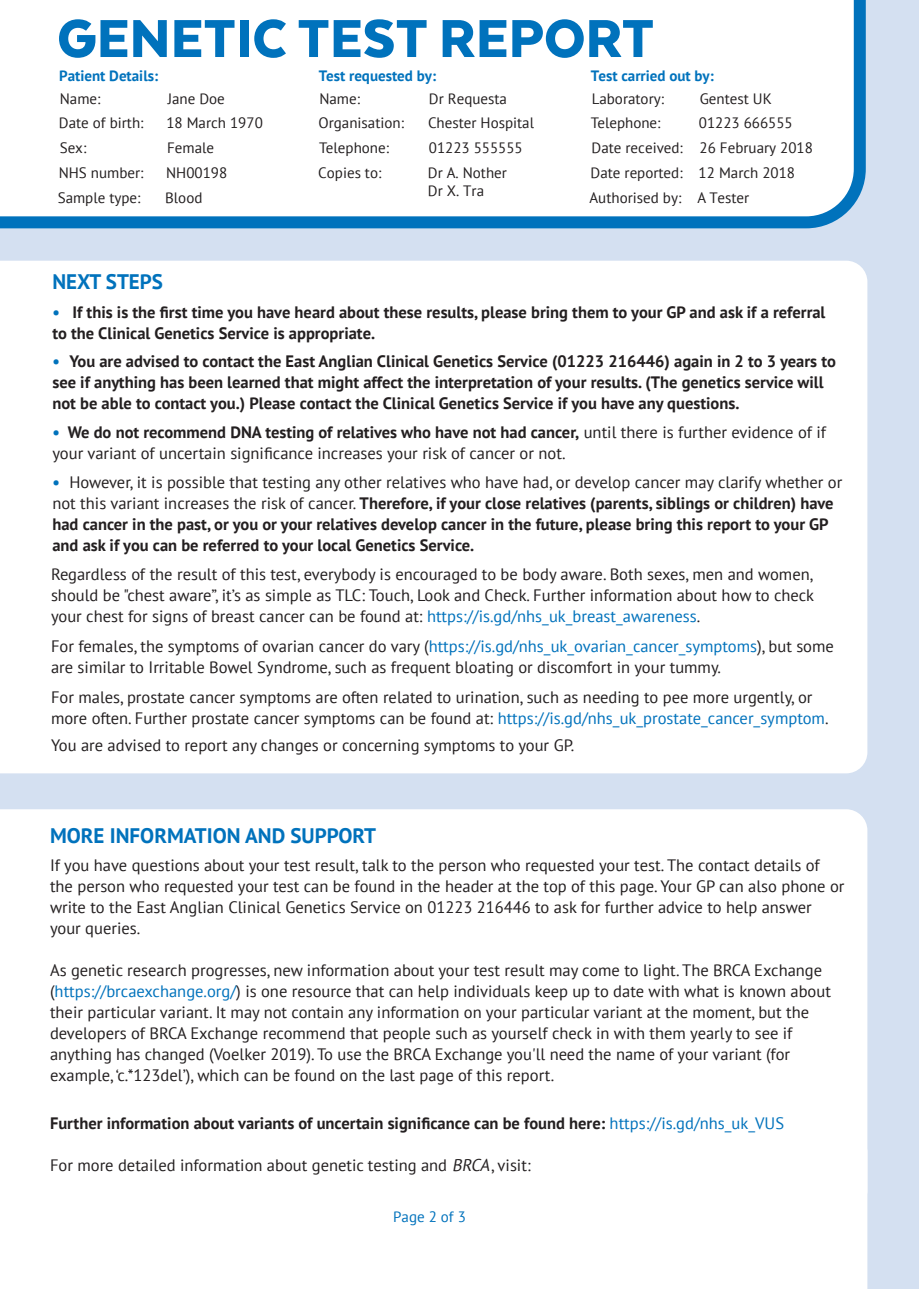
<style>
.page{position:relative;width:919px;height:1289px;background:#fff}
.page>*{position:absolute;margin:0;border:0;box-sizing:border-box;transform-origin:0 0}
.t1{font:700 21px "PT Sans";color:#0072bc}
.t2{font:16.5px/21px "PT Sans";color:#231f20}
.t3{font:700 16.5px/21px "PT Sans";color:#231f20}
.t4{font:15px "PT Sans";color:#231f20}
.t5{font:700 15px "PT Sans";color:#0072bc}
.t6{font:15px "PT Sans";color:#0072bc}
.s1{color:#0072bc}
.s2{font-weight:700;color:#0072bc}
.s3{font-weight:700}
.s4{font-weight:400}
.s5{font-weight:400;color:#0072bc}
.s6{font-style:italic;font-size:16.95px}
</style>
<div class="page">
<div style="left:0;top:0;width:918px;height:1288px;background:#d4e0f1"></div>
<div style="left:0;top:1211px;width:867px;height:77px;background:#fff"></div>
<div style="left:0;top:261px;width:867px;height:512px;background:#fff"></div>
<div style="left:0;top:809px;width:867px;height:402px;background:#fff"></div>
<svg style="left:0;top:0;width:865px;height:228px;background:#ecf4fa"></svg>
<svg style="left:59px;top:19px;width:68px;height:39px;background:#6cadd8"></svg>
<svg style="left:133px;top:20px;width:34px;height:37px"></svg>
<svg style="left:174px;top:20px;width:60px;height:37px;background:#75b2da"></svg>
<div style="left:240px;top:20px;width:9px;height:37px;background:#0072bc"></div>
<svg style="left:254px;top:19px;width:32px;height:39px"></svg>
<svg style="left:299px;top:19px;width:127px;height:39px;background:#83bade"></svg>
<svg style="left:442px;top:20px;width:64px;height:37px;background:#5ba4d3"></svg>
<svg style="left:512px;top:19px;width:71px;height:39px;background:#73b1da"></svg>
<svg style="left:589px;top:20px;width:63px;height:37px;background:#70b0d9"></svg>
<div style="left:701px;top:18px;width:98px;height:36px;background:#fff"></div>
<p class="t5" style="left:59px;top:66px;width:100px">Patient Details:</p>
<p class="t5" style="left:318px;top:66px;width:119px">Test requested by:</p>
<p class="t5" style="left:591px;top:66px;width:124px">Test carried out by:</p>
<p class="t4" style="left:60px;top:89px;width:42px">Name:</p>
<p class="t4" style="left:168px;top:89px;width:59px">Jane Doe</p>
<p class="t4" style="left:319px;top:89px;width:42px">Name:</p>
<p class="t4" style="left:429px;top:89px;width:80px">Dr Requesta</p>
<p class="t4" style="left:591px;top:89px;width:74px">Laboratory:</p>
<p class="t4" style="left:699px;top:89px;width:74px">Gentest UK</p>
<p class="t4" style="left:59px;top:113px;width:86px">Date of birth:</p>
<p class="t4" style="left:166px;top:113px;width:98px">18 March 1970</p>
<p class="t4" style="left:318px;top:113px;width:87px">Organisation:</p>
<p class="t4" style="left:428px;top:113px;width:107px">Chester Hospital</p>
<p class="t4" style="left:590px;top:113px;width:71px">Telephone:</p>
<p class="t4" style="left:698px;top:113px;width:95px">01223 666555</p>
<p class="t4" style="left:60px;top:138px;width:28px">Sex:</p>
<p class="t4" style="left:167px;top:138px;width:48px">Female</p>
<p class="t4" style="left:319px;top:138px;width:71px">Telephone:</p>
<p class="t4" style="left:429px;top:138px;width:95px">01223 555555</p>
<p class="t4" style="left:591px;top:138px;width:223px">Date received: 26 February 2018</p>
<p class="t4" style="left:59px;top:163px;width:86px">NHS number:</p>
<p class="t4" style="left:166px;top:163px;width:63px">NH00198</p>
<p class="t4" style="left:318px;top:163px;width:65px">Copies to:</p>
<p class="t4" style="left:428px;top:163px;width:81px">Dr A. Nother</p>
<p class="t4" style="left:590px;top:163px;width:206px">Date reported: 12 March 2018</p>
<p class="t4" style="left:428px;top:181px;width:58px">Dr X. Tra</p>
<p class="t4" style="left:58px;top:188px;width:84px">Sample type:</p>
<p class="t4" style="left:165px;top:188px;width:39px">Blood</p>
<p class="t4" style="left:589px;top:188px;width:93px">Authorised by:</p>
<p class="t4" style="left:697px;top:188px;width:53px">A Tester</p>
<p class="t1" style="left:52px;top:268px;width:112px">NEXT STEPS</p>
<p class="t3" style="left:52px;top:301px;width:774px"><span class="s1">•</span> If this is the first time you have heard about these results, please bring them to your GP and ask if a referral to the Clinical Genetics Service is appropriate.</p>
<p class="t3" style="left:52px;top:351px;width:785px"><span class="s1">•</span> You are advised to contact the East Anglian Clinical Genetics Service (01223 216446) again in 2 to 3 years to see if anything has been learned that might affect the interpretation of your results. (The genetics service will not be able to contact you.) Please contact the Clinical Genetics Service if you have any questions.</p>
<p class="t2" style="left:52px;top:421px;width:775px"><span class="s2">•</span> <span class="s3">We do not recommend DNA testing of relatives who have not had cancer,</span> until there is further evidence of if your variant of uncertain significance increases your risk of cancer or not.</p>
<p class="t3" style="left:52px;top:471px;width:791px"><span class="s1">•</span> <span class="s4">However, it is possible that testing any other relatives who have had, or develop cancer may clarify whether or not this variant increases the risk of cancer.</span> Therefore, if your close relatives (parents, siblings or children) have had cancer in the past, or you or your relatives develop cancer in the future, please bring this report to your GP and ask if you can be referred to your local Genetics Service.</p>
<p class="t2" style="left:51px;top:563px;width:764px;text-align:justify">Regardless of the result of this test, everybody is encouraged to be body aware. Both sexes, men and women, should be "chest aware”, it’s as simple as TLC: Touch, Look and Check. Further information about how to check your chest for signs of breast cancer can be found at: <span class="s1">https://is.gd/nhs_uk_breast_awareness</span>.</p>
<p class="t2" style="left:51px;top:635px;width:784px">For females, the symptoms of ovarian cancer do vary (<span class="s1">https://is.gd/nhs_uk_ovarian_cancer_symptoms</span>), but some are similar to Irritable Bowel Syndrome, such as frequent bloating or discomfort in your tummy.</p>
<p class="t2" style="left:51px;top:686px;width:779px">For males, prostate cancer symptoms are often related to urination, such as needing to pee more urgently, or more often. Further prostate cancer symptoms can be found at: <span class="s1">https://is.gd/nhs_uk_prostate_cancer_symptom</span>.</p>
<p class="t2" style="left:51px;top:734px;width:525px">You are advised to report any changes or concerning symptoms to your GP.</p>
<p class="t1" style="left:50px;top:821px;width:327px">MORE INFORMATION AND SUPPORT</p>
<p class="t2" style="left:50px;top:854px;width:796px">If you have questions about your test result, talk to the person who requested your test. The contact details of the person who requested your test can be found in the header at the top of this page. Your GP can also phone or write to the East Anglian Clinical Genetics Service on 01223 216446 to ask for further advice to help answer your queries.</p>
<p class="t2" style="left:50px;top:959px;width:782px">As genetic research progresses, new information about your test result may come to light. The BRCA Exchange (<span class="s1">https://brcaexchange.org/</span>) is one resource that can help individuals keep up to date with what is known about their particular variant. It may not contain any information on your particular variant at the moment, but the developers of BRCA Exchange recommend that people such as yourself check in with them yearly to see if anything has changed (Voelker 2019). To use the BRCA Exchange you'll need the name of your variant (for example, ‘c.*123del’), which can be found on the last page of this report.</p>
<p class="t3" style="left:50px;top:1112px;width:735px">Further information about variants of uncertain significance can be found here: <span class="s5">https://is.gd/nhs_uk_VUS</span></p>
<p class="t2" style="left:50px;top:1154px;width:482px">For more detailed information about genetic testing and <span class="s6">BRCA</span>, visit:</p>
<p class="t6" style="left:393px;top:1206px;width:74px">Page 2 of 3</p>
</div>
